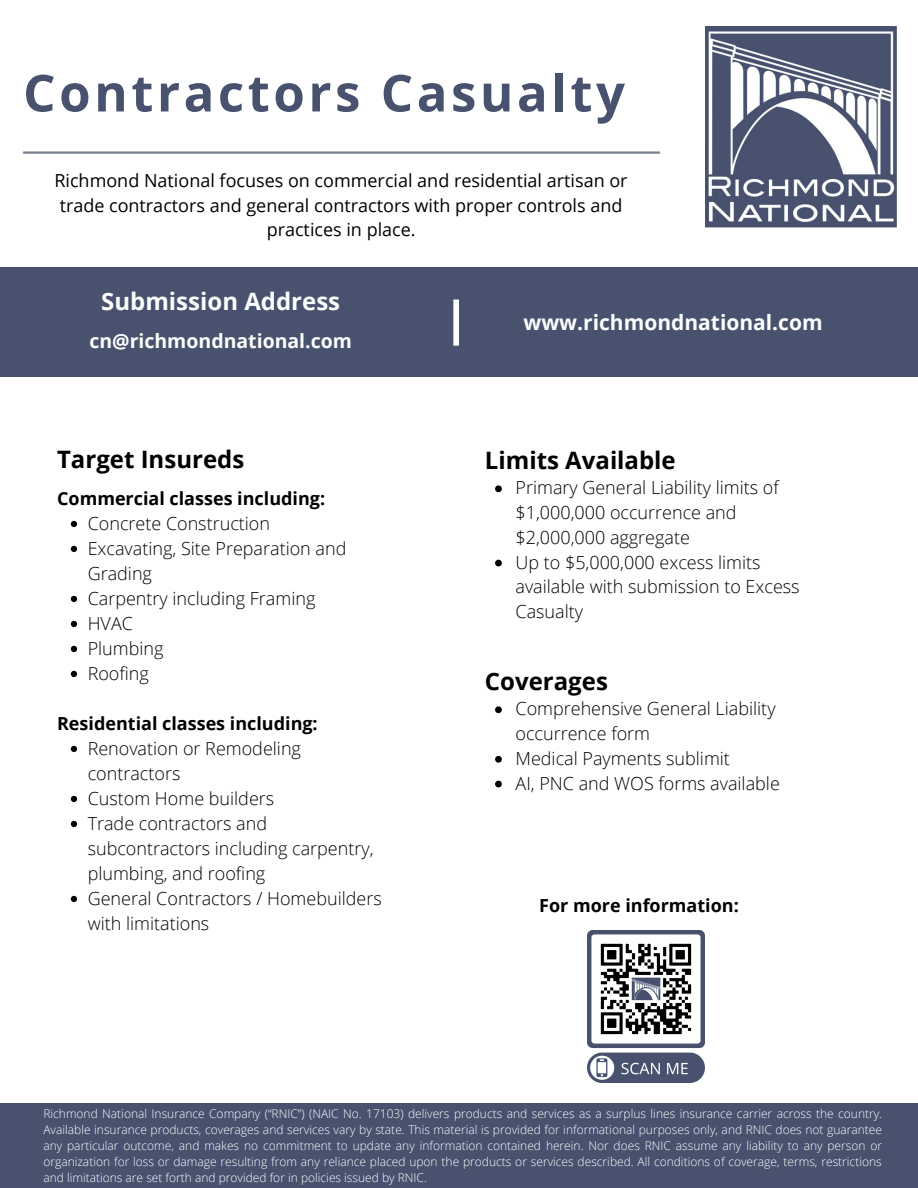
<style>
.page{position:relative;width:918px;height:1188px;background:#fff}
.page>*{position:absolute;margin:0;border:0;box-sizing:border-box;transform-origin:0 0}
.t1{font:700 51px "Open Sans";letter-spacing:.07em;color:#48526f}
.t2{font:700 24px "Open Sans";color:#000}
.t3{font:700 24px "Open Sans";color:#fcfdfd}
.t4{font:700 21px "Open Sans";color:#fcfdfd}
.t5{font:700 19.5px "Open Sans";color:#fcfdfd}
.t6{font:300 18px/25px "Open Sans";color:#000}
.t7{font:18px/24.8px "Open Sans";color:#000;text-align:center}
.t8{font:700 18px "Open Sans";color:#000}
.t9{font:300 12px/16px "Open Sans";color:#fcfdfd;text-align:justify}
</style>
<div class="page">
<div style="left:0;top:267px;width:918px;height:109px;background:#48526f"></div>
<hr style="left:23px;top:151px;width:637px;height:3px;background:#797e8f">
<img style="left:705px;top:26px;width:191px;height:202px">
<div style="left:0;top:1104px;width:918px;height:84px;background:#48526f"></div>
<div style="left:453px;top:300px;width:6px;height:46px;background:#fcfdfd"></div>
<img style="left:588px;top:931px;width:117px;height:152px">
<svg style="left:71px;top:521px;width:6px;height:6px"></svg>
<svg style="left:71px;top:546px;width:6px;height:6px"></svg>
<svg style="left:71px;top:596px;width:6px;height:6px"></svg>
<svg style="left:71px;top:621px;width:6px;height:6px"></svg>
<svg style="left:71px;top:646px;width:6px;height:6px"></svg>
<svg style="left:71px;top:671px;width:6px;height:6px"></svg>
<svg style="left:71px;top:746px;width:6px;height:6px"></svg>
<svg style="left:71px;top:796px;width:6px;height:6px"></svg>
<svg style="left:71px;top:821px;width:6px;height:6px"></svg>
<svg style="left:71px;top:896px;width:6px;height:6px"></svg>
<svg style="left:495px;top:706px;width:7px;height:7px"></svg>
<svg style="left:495px;top:756px;width:7px;height:7px"></svg>
<svg style="left:495px;top:781px;width:7px;height:6px"></svg>
<svg style="left:495px;top:485px;width:7px;height:7px"></svg>
<svg style="left:495px;top:560px;width:7px;height:6px"></svg>
<h1 class="t1" style="left:23px;top:57px;width:603px">Contractors Casualty</h1>
<h3 class="t7" style="left:54px;top:167px;width:575px">Richmond National focuses on commercial and residential artisan or trade contractors and general contractors with proper controls and practices in place.</h3>
<h2 class="t3" style="left:101px;top:284px;width:240px">Submission Address</h2>
<h3 class="t5" style="left:89px;top:327px;width:264px">cn@richmondnational.com</h3>
<h2 class="t2" style="left:57px;top:443px;width:189px">Target Insureds</h2>
<h3 class="t8" style="left:57px;top:486px;width:270px">Commercial classes including:</h3>
<h3 class="t6" style="left:88px;top:511px;width:260px">Concrete Construction<br>Excavating, Site Preparation and<br>Grading<br>Carpentry including Framing<br>HVAC<br>Plumbing<br>Roofing</h3>
<h3 class="t8" style="left:57px;top:711px;width:262px">Residential classes including:</h3>
<h3 class="t6" style="left:88px;top:736px;width:296px">Renovation or Remodeling contractors<br>Custom Home builders<br>Trade contractors and subcontractors including carpentry, plumbing, and roofing<br>General Contractors / Homebuilders with limitations</h3>
<h3 class="t4" style="left:523px;top:307px;width:301px">www.richmondnational.com</h3>
<h2 class="t2" style="left:485px;top:443px;width:192px">Limits Available</h2>
<h3 class="t6" style="left:516px;top:475px;width:286px">Primary General Liability limits of $1,000,000 occurrence and $2,000,000 aggregate<br>Up to $5,000,000 excess limits available with submission to Excess<br>Casualty</h3>
<h2 class="t2" style="left:485px;top:664px;width:125px">Coverages</h2>
<h3 class="t6" style="left:516px;top:696px;width:266px">Comprehensive General Liability occurrence form<br>Medical Payments sublimit<br>AI, PNC and WOS forms available</h3>
<h3 class="t8" style="left:539px;top:893px;width:201px">For more information:</h3>
<p class="t9" style="left:43px;top:1105px;width:840px">Richmond National Insurance Company (“RNIC”) (NAIC No. 17103) delivers products and services as a surplus lines insurance carrier across the country.<br>Available insurance products, coverages and services vary by state. This material is provided for informational purposes only, and RNIC does not guarantee any particular outcome, and makes no commitment to update any information contained herein. Nor does RNIC assume any liability to any person or organization for loss or damage resulting from any reliance placed upon the products or services described. All conditions of coverage, terms, restrictions and limitations are set forth and provided for in policies issued by RNIC.</p>
</div>
